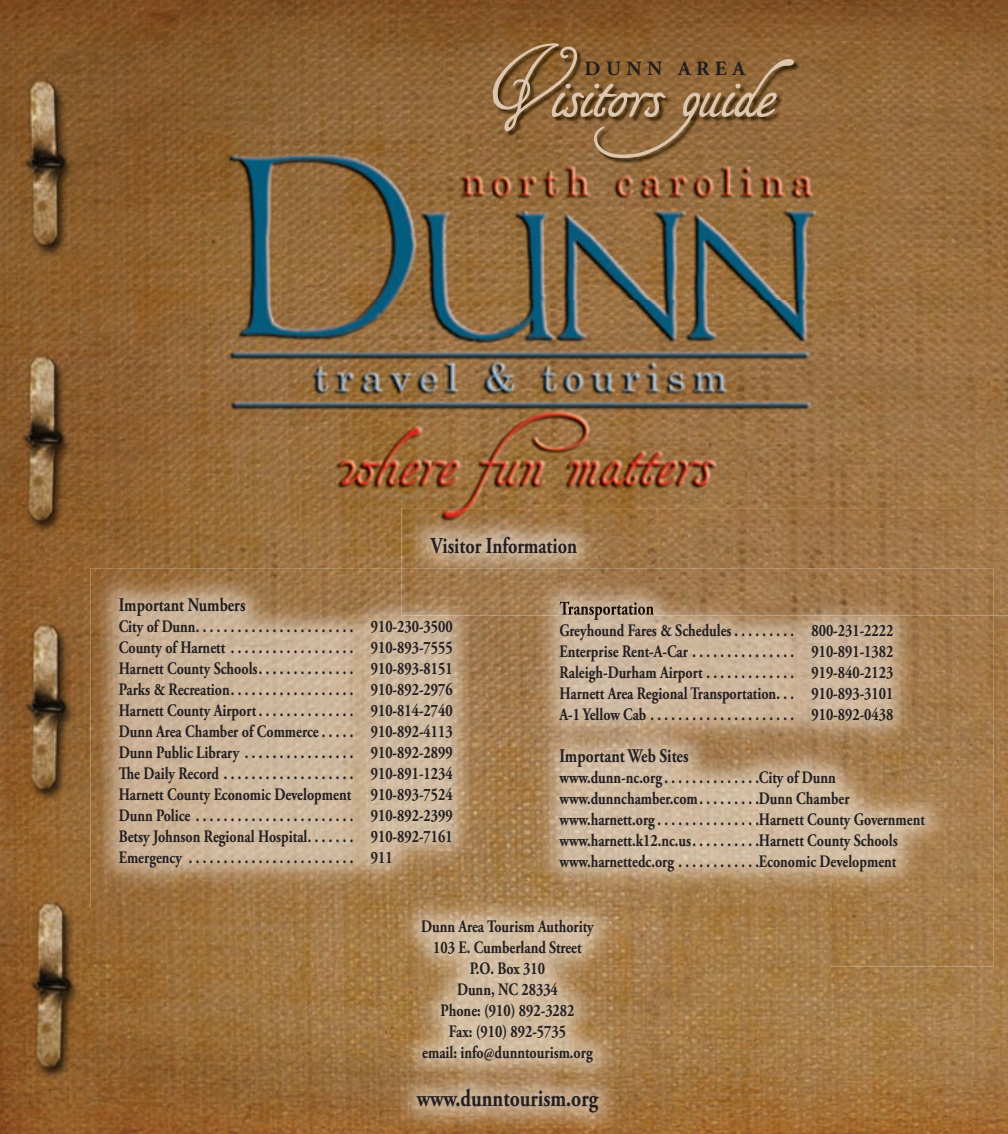
<style>
.page{position:relative;width:1008px;height:1134px;background:#fff}
.page>*{position:absolute;margin:0;border:0;box-sizing:border-box;transform-origin:0 0}
.t1{font:56.7px "Tagettes";letter-spacing:-.02em;color:#dec7b1}
.t2{font:700 24.5px "Adobe Garamond Pro";color:#231f20;scale:.8 1}
.t3{font:700 22.75px "Adobe Garamond Pro";color:#231f20;scale:.8 1}
.t4{font:700 20.3px "Adobe Garamond Pro";letter-spacing:.27em;color:#231f20}
.t5{font:700 19.25px "Adobe Garamond Pro";color:#231f20;scale:.8 1}
.t6{font:700 17.5px/21px "Adobe Garamond Pro";color:#231f20;text-align:justify;scale:.8 1}
</style>
<div class="page">
<img style="left:0;top:0;width:1008px;height:1134px">
<img style="left:494px;top:44px;width:514px;height:255px">
<img style="left:90px;top:568px;width:722px;height:341px">
<img style="left:812px;top:616px;width:181px;height:350px">
<img style="left:90px;top:909px;width:298px;height:57px">
<img style="left:560px;top:616px;width:94px;height:4px">
<img style="left:388px;top:891px;width:442px;height:243px">
<img style="left:402px;top:508px;width:606px;height:108px">
<img style="left:402px;top:568px;width:591px;height:48px">
<img style="left:560px;top:601px;width:94px;height:15px">
<svg style="left:119px;top:766px;width:15px;height:13px"></svg>
<h1 class="t1" style="left:483px;top:64px;width:314px">Visitors guide</h1>
<p class="t4" style="left:585px;top:57px;width:162px">DUNN AREA</p>
<h3 class="t3" style="left:431px;top:532px;width:184px">Visitor Information</h3>
<p class="t5" style="left:119px;top:593px;width:160px">Important Numbers</p>
<p class="t6" style="left:119px;top:616px;width:419px">City of Dunn . . . . . . . . . . . . . . . . . . . . . . . 910-230-3500</p>
<p class="t6" style="left:119px;top:637px;width:419px">County of Harnett . . . . . . . . . . . . . . . . . . 910-893-7555</p>
<p class="t6" style="left:119px;top:658px;width:419px">Harnett County Schools . . . . . . . . . . . . . . 910-893-8151</p>
<p class="t6" style="left:119px;top:679px;width:419px">Parks &amp; Recreation . . . . . . . . . . . . . . . . . . 910-892-2976</p>
<p class="t6" style="left:119px;top:700px;width:419px">Harnett County Airport . . . . . . . . . . . . . . 910-814-2740</p>
<p class="t6" style="left:119px;top:721px;width:419px">Dunn Area Chamber of Commerce . . . . . 910-892-4113</p>
<p class="t6" style="left:119px;top:742px;width:419px">Dunn Public Library . . . . . . . . . . . . . . . . 910-892-2899</p>
<p class="t6" style="left:134px;top:763px;width:400px">e Daily Record . . . . . . . . . . . . . . . . . . . 910-891-1234</p>
<p class="t6" style="left:119px;top:784px;width:419px">Harnett County Economic Development 910-893-7524</p>
<p class="t6" style="left:119px;top:805px;width:419px">Dunn Police . . . . . . . . . . . . . . . . . . . . . . . 910-892-2399</p>
<p class="t6" style="left:119px;top:826px;width:419px">Betsy Johnson Regional Hospital . . . . . . . 910-892-7161</p>
<p class="t6" style="left:119px;top:847px;width:344px">Emergency . . . . . . . . . . . . . . . . . . . . . . . . 911</p>
<p class="t6" style="left:559px;top:620px;width:419px">Greyhound Fares &amp; Schedules . . . . . . . . . 800-231-2222<br>Enterprise Rent-A-Car . . . . . . . . . . . . . . . 910-891-1382<br>Raleigh-Durham Airport . . . . . . . . . . . . . 919-840-2123<br>Harnett Area Regional Transportation . . . 910-893-3101<br>A-1 Yellow Cab . . . . . . . . . . . . . . . . . . . . . 910-892-0438</p>
<p class="t5" style="left:559px;top:744px;width:163px">Important Web Sites</p>
<p class="t6" style="left:559px;top:767px;width:458px;text-align:left">www.dunn-nc.org . . . . . . . . . . . . . . City of Dunn www.dunnchamber.com . . . . . . . . . Dunn Chamber www.harnett.org . . . . . . . . . . . . . . . Harnett County Government www.harnett.k12.nc.us . . . . . . . . . . Harnett County Schools www.harnettedc.org . . . . . . . . . . . . Economic Development</p>
<p class="t6" style="left:421px;top:916px;width:217px;text-align:center">Dunn Area Tourism Authority<br>103 E. Cumberland Street<br>P.O. Box 310<br>Dunn, NC 28334<br>Phone: (910) 892-3282<br>Fax: (910) 892-5735<br>email: info@dunntourism.org</p>
<h2 class="t2" style="left:417px;top:1084px;width:228px">www.dunntourism.org</h2>
</div>
